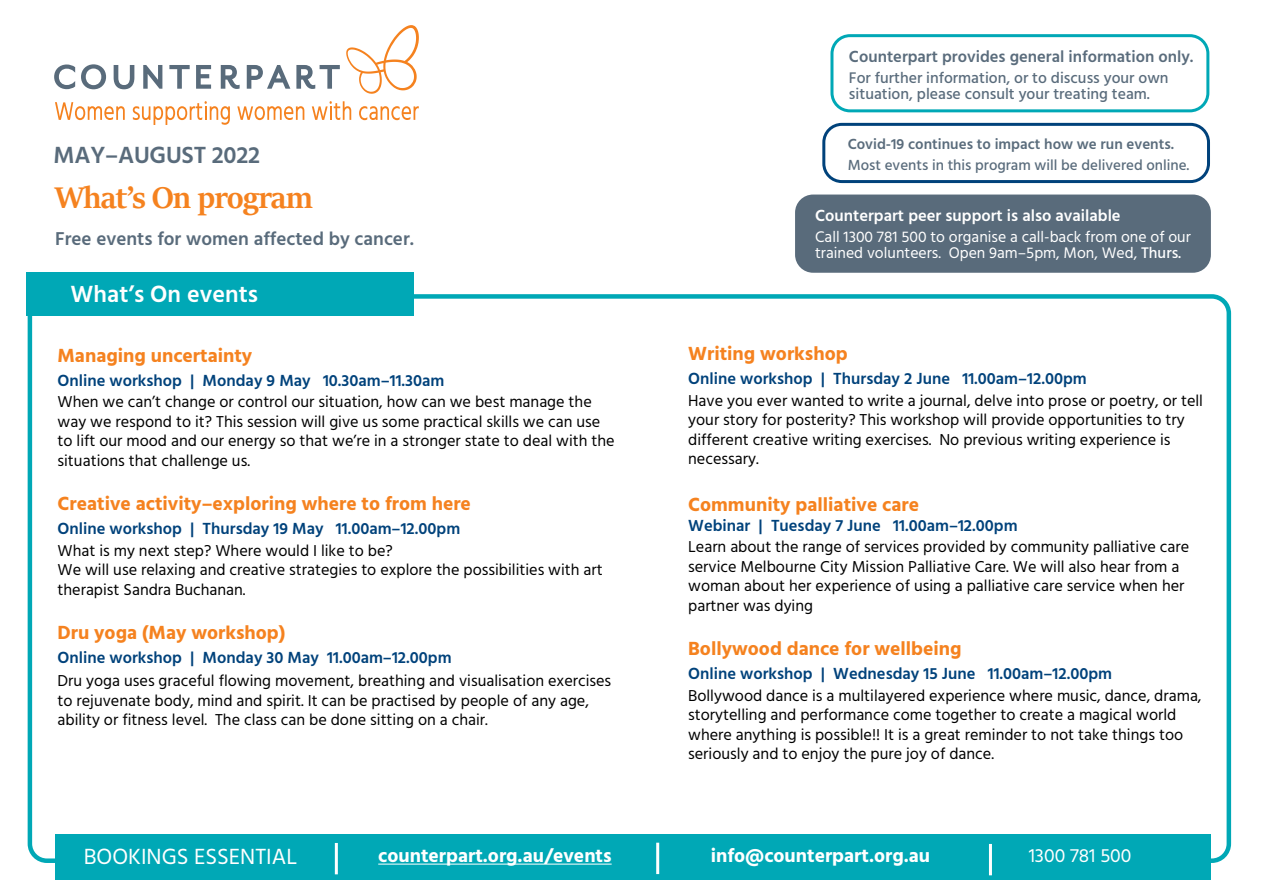
<style>
.page{position:relative;width:1263px;height:893px;background:#fff}
.page>*{position:absolute;margin:0;border:0;box-sizing:border-box;transform-origin:0 0}
.t1{font:700 33.75px "Sitka Banner";letter-spacing:-.02em;color:#f5821f}
.t2{font:600 24px "Hind";letter-spacing:-.01em;color:#596b7b}
.t3{font:600 24px "Hind";color:#fff}
.t4{font:22.5px "Hind";color:#fff}
.t5{font:700 19.5px "Hind";color:#f5821f}
.t6{font:700 19.5px "Hind";color:#fff}
.t7{font:19.5px "Hind";color:#fff}
.t8{font:600 19.05px "Hind";color:#596b7b}
.t9{font:600 16.5px "Hind";color:#00427b}
.t10{font:600 16.5px "Hind";color:#5a6c7c}
.t11{font:600 16.5px "Hind";color:#fff}
.t12{font:16.2px/19.5px "Hind";color:#000}
.t13{font:15.75px/16.5px "Hind";color:#fff}
.t14{font:500 15.75px/16.5px "Hind";color:#5a6c7c}
.t15{font:500 15px "Hind";color:#5a6c7c}
.t16{font:600 15px "Hind";color:#5a6c7c}
.s1{font-weight:500}
</style>
<div class="page">
<div style="left:822px;top:123px;width:388px;height:60px;border:3px solid #00427b;border-radius:18px"></div>
<div style="left:830px;top:34px;width:379px;height:78px;border:3px solid #00a8b6;border-radius:18px"></div>
<div style="left:27px;top:272px;width:387px;height:44px;background:#00a8b6"></div>
<div style="left:55px;top:834px;width:1155px;height:46px;background:#00a8b6"></div>
<hr style="left:378px;top:864px;width:234px;height:1px;background:#fff">
<hr style="left:656px;top:843px;width:3px;height:31px;background:#fff">
<hr style="left:989px;top:844px;width:3px;height:31px;background:#fff">
<hr style="left:335px;top:843px;width:3px;height:31px;background:#fff">
<div style="left:795px;top:195px;width:416px;height:78px;background:#596b7b;border-radius:18px"></div>
<svg style="left:55px;top:102px;width:70px;height:18px"></svg>
<svg style="left:133px;top:101px;width:97px;height:24px"></svg>
<svg style="left:237px;top:106px;width:67px;height:14px"></svg>
<svg style="left:312px;top:101px;width:39px;height:19px"></svg>
<svg style="left:359px;top:106px;width:60px;height:14px"></svg>
<svg style="left:54px;top:65px;width:21px;height:24px"></svg>
<svg style="left:81px;top:64px;width:25px;height:25px"></svg>
<svg style="left:114px;top:65px;width:20px;height:24px"></svg>
<svg style="left:143px;top:65px;width:19px;height:24px"></svg>
<svg style="left:169px;top:65px;width:21px;height:24px"></svg>
<svg style="left:196px;top:65px;width:15px;height:24px"></svg>
<svg style="left:221px;top:65px;width:19px;height:24px"></svg>
<svg style="left:247px;top:65px;width:43px;height:24px"></svg>
<svg style="left:296px;top:65px;width:44px;height:24px"></svg>
<svg style="left:346px;top:25px;width:73px;height:69px"></svg>
<h2 class="t2" style="left:54px;top:145px;width:208px">MAY–AUGUST 2022</h2>
<h1 class="t1" style="left:55px;top:184px;width:259px">What’s On program</h1>
<p class="t8" style="left:55px;top:231px;width:360px">Free events for women affected by cancer.</p>
<h2 class="t3" style="left:71px;top:285px;width:189px">What’s On events</h2>
<p class="t5" style="left:58px;top:347px;width:196px">Managing uncertainty</p>
<p class="t9" style="left:58px;top:374px;width:388px">Online workshop | Monday 9 May 10.30am–11.30am</p>
<p class="t12" style="left:58px;top:393px;width:559px">When we can’t change or control our situation, how can we best manage the way we respond to it? This session will give us some practical skills we can use to lift our mood and our energy so that we’re in a stronger state to deal with the situations that challenge us.</p>
<p class="t5" style="left:58px;top:496px;width:415px">Creative activity–exploring where to from here</p>
<p class="t9" style="left:58px;top:522px;width:404px">Online workshop | Thursday 19 May 11.00am–12.00pm</p>
<p class="t12" style="left:58px;top:542px;width:547px">What is my next step? Where would I like to be?<br>We will use relaxing and creative strategies to explore the possibilities with art therapist Sandra Buchanan.</p>
<p class="t5" style="left:58px;top:625px;width:229px">Dru yoga (May workshop)</p>
<p class="t9" style="left:58px;top:651px;width:395px">Online workshop | Monday 30 May 11.00am–12.00pm</p>
<p class="t12" style="left:58px;top:672px;width:555px">Dru yoga uses graceful flowing movement, breathing and visualisation exercises to rejuvenate body, mind and spirit. It can be practised by people of any age, ability or fitness level. The class can be done sitting on a chair.</p>
<p class="t10" style="left:849px;top:50px;width:346px">Counterpart provides general information only.</p>
<p class="t14" style="left:849px;top:71px;width:321px">For further information, or to discuss your own situation, please consult your treating team.</p>
<p class="t16" style="left:848px;top:138px;width:328px">Covid-19 continues to impact how we run events.</p>
<p class="t15" style="left:848px;top:159px;width:343px">Most events in this program will be delivered online.</p>
<p class="t11" style="left:815px;top:209px;width:307px">Counterpart peer support is also available</p>
<p class="t13" style="left:815px;top:229px;width:377px">Call 1300 781 500 to organise a call-back from one of our trained volunteers. Open 9am–5pm, Mon, Wed, <span class="s1">Thurs.</span></p>
<p class="t5" style="left:688px;top:346px;width:161px">Writing workshop</p>
<p class="t9" style="left:688px;top:372px;width:400px">Online workshop | Thursday 2 June 11.00am–12.00pm</p>
<p class="t12" style="left:688px;top:392px;width:516px">Have you ever wanted to write a journal, delve into prose or poetry, or tell your story for posterity? This workshop will provide opportunities to try different creative writing exercises. No previous writing experience is necessary.</p>
<p class="t5" style="left:688px;top:496px;width:232px">Community palliative care</p>
<p class="t9" style="left:688px;top:519px;width:331px">Webinar | Tuesday 7 June 11.00am–12.00pm</p>
<p class="t12" style="left:688px;top:538px;width:503px">Learn about the range of services provided by community palliative care service Melbourne City Mission Palliative Care. We will also hear from a woman about her experience of using a palliative care service when her partner was dying</p>
<p class="t5" style="left:688px;top:641px;width:275px">Bollywood dance for wellbeing</p>
<p class="t9" style="left:688px;top:667px;width:425px">Online workshop | Wednesday 15 June 11.00am–12.00pm</p>
<p class="t12" style="left:688px;top:687px;width:515px">Bollywood dance is a multilayered experience where music, dance, drama, storytelling and performance come together to create a magical world where anything is possible!! It is a great reminder to not take things too seriously and to enjoy the pure joy of dance.</p>
<h3 class="t4" style="left:84px;top:848px;width:215px">BOOKINGS ESSENTIAL</h3>
<p class="t6" style="left:378px;top:848px;width:235px">counterpart.org.au/events</p>
<p class="t6" style="left:711px;top:847px;width:221px">info@counterpart.org.au</p>
<p class="t7" style="left:1029px;top:848px;width:104px">1300 781 500</p>
</div>
